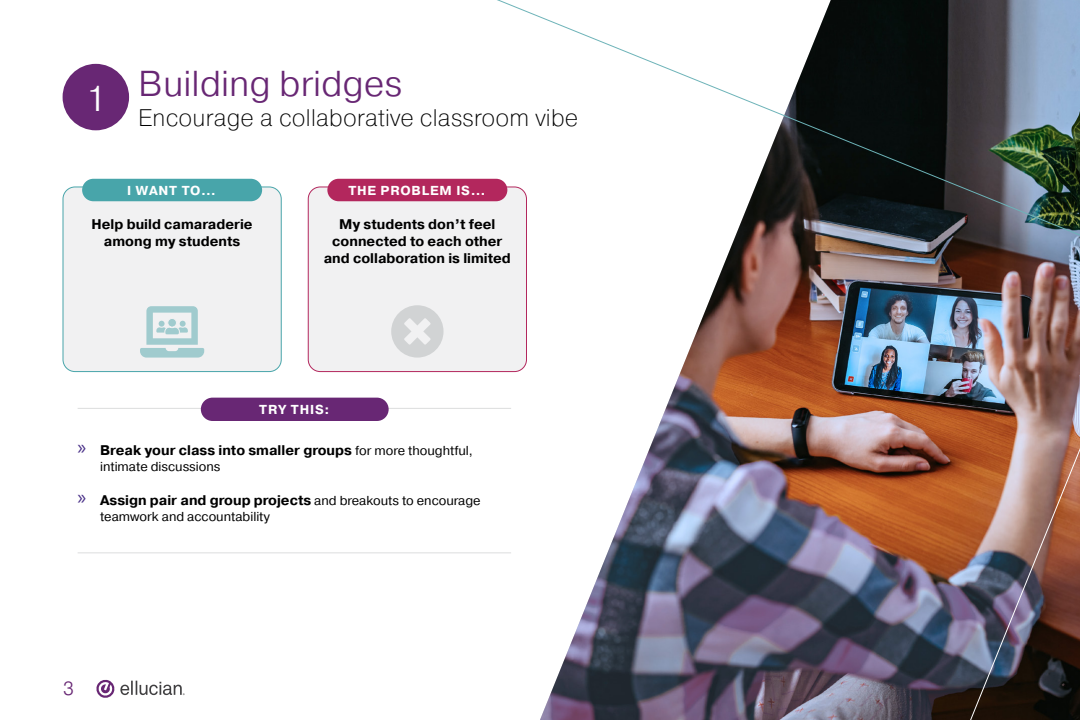
<style>
.page{position:relative;width:1080px;height:720px;background:#fff}
.page>*{position:absolute;margin:0;border:0;box-sizing:border-box;transform-origin:0 0}
.t1{font:300 36px "Pragmatica";color:#682774}
.t2{font:300 36px "Pragmatica";color:#fff}
.t3{font:200 24px "Pragmatica";letter-spacing:.01em;color:#000}
.t4{font:300 19px "Pragmatica";color:#682774}
.t5{font:700 14px/17px "Pragmatica";color:#000;text-align:center}
.t6{font:13px "Pragmatica";color:#000}
.t7{font:700 13px "Pragmatica";letter-spacing:.06em;color:#fff}
.s1{font-family:"Myriad Pro";font-weight:400;font-size:21px;color:#482f87}
.s2{font-weight:400;font-size:13px}
</style>
<div class="page">
<img style="left:540px;top:294px;width:341px;height:426px">
<div style="left:63px;top:187px;width:218px;height:185px;background:#f1f1f2;border-radius:12px"></div>
<div style="left:63px;top:187px;width:219px;height:185px;border:1px solid #48a5aa;border-radius:12px"></div>
<div style="left:82px;top:179px;width:180px;height:22px;background:#48a5aa;border-radius:11px"></div>
<div style="left:308px;top:187px;width:218px;height:185px;background:#f1f1f2;border-radius:12px"></div>
<div style="left:308px;top:187px;width:219px;height:185px;border:1px solid #b3275d;border-radius:12px"></div>
<div style="left:327px;top:179px;width:180px;height:22px;background:#b3275d;border-radius:11px"></div>
<svg style="left:391px;top:305px;width:53px;height:53px"></svg>
<hr style="left:78px;top:408px;width:433px;height:1px;background:#dcddde">
<hr style="left:78px;top:552px;width:433px;height:1px;background:#dcddde">
<svg style="left:140px;top:306px;width:64px;height:52px"></svg>
<img style="left:881px;top:294px;width:199px;height:426px">
<div style="left:63px;top:64px;width:66px;height:66px;background:#682774;border-radius:50%"></div>
<svg style="left:437px;top:0;width:643px;height:294px"></svg>
<div style="left:201px;top:398px;width:188px;height:23px;background:#682774;border-radius:12px"></div>
<svg style="left:96px;top:679px;width:89px;height:19px"></svg>
<h1 class="t2" style="left:85px;top:76px;width:22px">1</h1>
<h1 class="t1" style="left:138px;top:61px;width:266px">Building bridges</h1>
<h2 class="t3" style="left:138px;top:103px;width:442px">Encourage a collaborative classroom vibe</h2>
<p class="t7" style="left:127px;top:182px;width:90px">I WANT TO…</p>
<p class="t7" style="left:348px;top:182px;width:139px">THE PROBLEM IS…</p>
<p class="t5" style="left:92px;top:216px;width:163px">Help build camaraderie among my students</p>
<p class="t5" style="left:324px;top:216px;width:189px">My students don’t feel connected to each other and collaboration is limited</p>
<p class="t7" style="left:259px;top:402px;width:72px">TRY THIS:</p>
<p class="t5" style="left:78px;top:442px;width:397px"><span class="s1">»</span> Break your class into smaller groups <span class="s2">for more thoughtful,</span></p>
<p class="t6" style="left:100px;top:459px;width:122px">intimate discussions</p>
<p class="t5" style="left:78px;top:492px;width:405px"><span class="s1">»</span> Assign pair and group projects <span class="s2">and breakouts to encourage</span></p>
<p class="t6" style="left:100px;top:509px;width:171px">teamwork and accountability</p>
<h3 class="t4" style="left:63px;top:676px;width:12px">3</h3>
</div>
